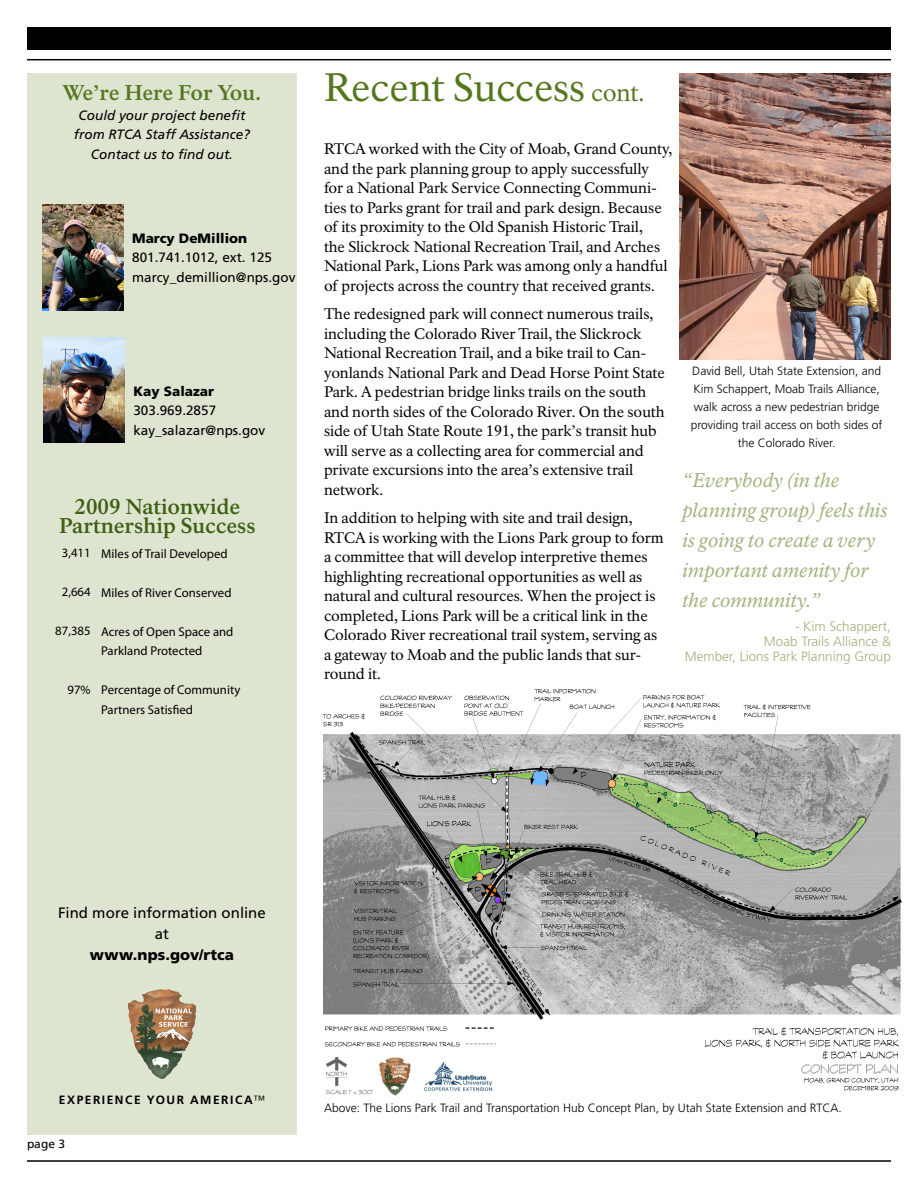
<style>
.page{position:relative;width:918px;height:1188px;background:#fff}
.page>*{position:absolute;margin:0;border:0;box-sizing:border-box;transform-origin:0 0}
.t1{font:39px "NPS Rawlinson OT";color:#54771e}
.t2{font:700 21px/19.5px "NPS Rawlinson OT";color:#3f5f11;text-align:center}
.t3{font:700 21px "NPS Rawlinson OT";letter-spacing:-.015em;color:#54771e}
.t4{font:italic 19.5px/30px "NPS Rawlinson OT";color:#9fb27b}
.t5{font:15px/19.5px "NPS Rawlinson OT";letter-spacing:-.005em;color:#000}
.t6{font:15px/21px "Frutiger LT Std";color:#000;text-align:center}
.t7{font:900 15px "Frutiger LT Std";letter-spacing:.01em;color:#000}
.t8{font:13.5px/19.5px "Frutiger LT Std";color:#000}
.t9{font:italic 13.5px/19.5px "Frutiger LT Std";color:#000;text-align:center}
.t10{font:300 13.5px/15px "Frutiger LT Std";color:#9fb27b;text-align:right}
.t11{font:900 13.5px "Frutiger LT Std";color:#000}
.t12{font:12.75px/19.5px "Myriad Pro";color:#000}
.t13{font:300 12px/18px "Frutiger LT Std";color:#000;text-align:center}
.t14{font:700 12px "Frutiger LT Std";letter-spacing:.13em;color:#000}
.t15{font:12px "Frutiger LT Std";color:#000}
.s1{font-size:24px}
.s2{font-weight:300}
</style>
<div class="page">
<div style="left:27px;top:73px;width:270px;height:1062px;background:#dde5d1"></div>
<img style="left:128px;top:989px;width:46px;height:90px">
<div style="left:27px;top:27px;width:864px;height:23px;background:#000"></div>
<hr style="left:27px;top:59px;width:864px;height:1px;background:#000">
<hr style="left:27px;top:1160px;width:864px;height:2px;background:#000">
<img style="left:324px;top:689px;width:577px;height:406px">
<img style="left:42px;top:204px;width:81px;height:106px">
<img style="left:680px;top:73px;width:211px;height:286px">
<img style="left:43px;top:338px;width:81px;height:105px">
<h2 class="t3" style="left:62px;top:80px;width:201px">We’re Here For You.</h2>
<p class="t9" style="left:74px;top:105px;width:178px">Could your project benefit from RTCA Staff Assistance?<br>Contact us to find out.</p>
<p class="t11" style="left:132px;top:230px;width:117px">Marcy DeMillion</p>
<p class="t8" style="left:132px;top:248px;width:165px">801.741.1012, ext. 125 marcy_demillion@nps.gov</p>
<p class="t11" style="left:133px;top:383px;width:82px">Kay Salazar</p>
<p class="t8" style="left:133px;top:401px;width:133px">303.969.2857 kay_salazar@nps.gov</p>
<h2 class="t2" style="left:59px;top:497px;width:198px">2009 Nationwide<br>Partnership Success</h2>
<p class="t12" style="left:62px;top:543px;width:30px">3,411</p>
<p class="t12" style="left:62px;top:582px;width:30px">2,664</p>
<p class="t12" style="left:55px;top:621px;width:37px">87,385</p>
<p class="t12" style="left:67px;top:679px;width:25px">97%</p>
<p class="t12" style="left:101px;top:543px;width:128px">Miles of Trail Developed</p>
<p class="t12" style="left:101px;top:582px;width:132px">Miles of River Conserved</p>
<p class="t12" style="left:101px;top:621px;width:134px">Acres of Open Space and<br>Parkland Protected</p>
<p class="t12" style="left:101px;top:680px;width:141px">Percentage of Community<br>Partners Satisfied</p>
<h1 class="t1" style="left:324px;top:64px;width:322px">Recent Success <span class="s1">cont.</span></h1>
<p class="t5" style="left:324px;top:139px;width:350px">RTCA worked with the City of Moab, Grand County, and the park planning group to apply successfully for a National Park Service Connecting Communi&shy;ties to Parks grant for trail and park design. Because of its proximity to the Old Spanish Historic Trail,<br>the Slickrock National Recreation Trail, and Arches National Park, Lions Park was among only a handful of projects across the country that received grants.</p>
<p class="t5" style="left:324px;top:304px;width:342px">The redesigned park will connect numerous trails, including the Colorado River Trail, the Slickrock National Recreation Trail, and a bike trail to Can&shy;yonlands National Park and Dead Horse Point State Park. A pedestrian bridge links trails on the south and north sides of the Colorado River. On the south side of Utah State Route 191, the park’s transit hub will serve as a collecting area for commercial and private excursions into the area’s extensive trail network.</p>
<p class="t5" style="left:324px;top:508px;width:341px">In addition to helping with site and trail design, RTCA is working with the Lions Park group to form a committee that will develop interpretive themes highlighting recreational opportunities as well as natural and cultural resources. When the project is completed, Lions Park will be a critical link in the Colorado River recreational trail system, serving as a gateway to Moab and the public lands that sur&shy;round it.</p>
<p class="t13" style="left:691px;top:362px;width:193px">David Bell, Utah State Extension, and Kim Schappert, Moab Trails Alliance, walk across a new pedestrian bridge providing trail access on both sides of the Colorado River.</p>
<h3 class="t4" style="left:682px;top:466px;width:207px">“Everybody (in the planning group) feels this is going to create a very important amenity for the community.”</h3>
<p class="t10" style="left:685px;top:619px;width:208px">- Kim Schappert,<br>Moab Trails Alliance &amp;<br>Member, Lions Park Planning Group</p>
<p class="t6" style="left:58px;top:902px;width:209px">Find more information online at</p>
<p class="t7" style="left:90px;top:946px;width:145px">www.nps.gov/rtca</p>
<p class="t14" style="left:59px;top:1093px;width:208px">EXPERIENCE YOUR AMERICA<span class="s2">™</span></p>
<p class="t15" style="left:27px;top:1136px;width:40px">page 3</p>
<p class="t13" style="left:324px;top:1099px;width:519px">Above: The Lions Park Trail and Transportation Hub Concept Plan, by Utah State Extension and RTCA.</p>
</div>
